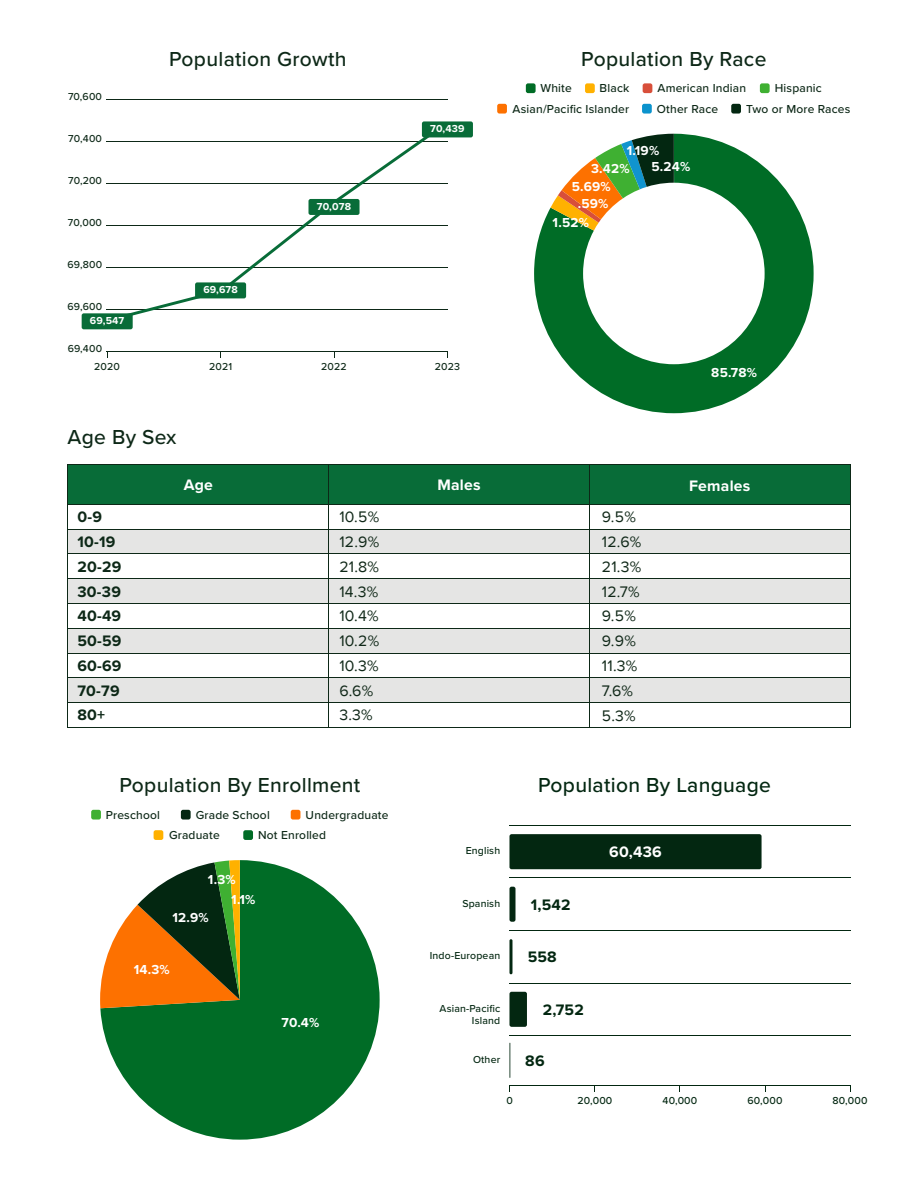
<style>
.page{position:relative;width:918px;height:1188px;background:#fff}
.page>*{position:absolute;margin:0;border:0;box-sizing:border-box;transform-origin:0 0}
.t1{font:500 21px "Proxima Nova";letter-spacing:.015em;color:#0d2817}
.t2{font:500 21px "Proxima Nova";letter-spacing:.015em;color:#032711}
.t3{font:15.75px/24.8px "Proxima Nova";letter-spacing:.015em;color:#102818;text-align:justify}
.t4{font:700 15.75px/24.8px "Proxima Nova";letter-spacing:.015em;color:#0d2817}
.t5{font:700 15.75px "Proxima Nova";letter-spacing:.015em;color:#fff}
.t6{font:700 15.75px "Proxima Nova";letter-spacing:.015em;color:#032711}
.t7{font:700 13.5px "Proxima Nova";letter-spacing:.015em;color:#fff}
.t8{font:500 12px "Proxima Nova";letter-spacing:.015em;color:#0d2817}
.t9{font:500 10.5px/12.6px "Proxima Nova";letter-spacing:.015em;color:#032711;text-align:right}
.t10{font:500 10.5px "Proxima Nova";letter-spacing:.015em;color:#0d2817}
.t11{font:700 10.5px "Proxima Nova";letter-spacing:.015em;color:#fff}
</style>
<div class="page">
<div style="left:68px;top:678px;width:782px;height:25px;background:#e5e5e4"></div>
<div style="left:68px;top:628px;width:782px;height:25px;background:#e5e5e4"></div>
<div style="left:68px;top:529px;width:782px;height:25px;background:#e5e5e4"></div>
<div style="left:68px;top:579px;width:782px;height:25px;background:#e5e5e4"></div>
<div style="left:68px;top:464px;width:782px;height:40px;background:#086c38"></div>
<hr style="left:68px;top:504px;width:782px;height:1px;background:#0d2817">
<hr style="left:68px;top:603px;width:782px;height:1px;background:#0d2817">
<hr style="left:68px;top:464px;width:782px;height:1px;background:#0d2817">
<hr style="left:68px;top:529px;width:782px;height:1px;background:#0d2817">
<hr style="left:68px;top:554px;width:782px;height:1px;background:#0d2817">
<hr style="left:68px;top:578px;width:782px;height:1px;background:#0d2817">
<hr style="left:68px;top:464px;width:1px;height:264px;background:#0d2817">
<hr style="left:328px;top:464px;width:1px;height:264px;background:#0d2817">
<hr style="left:589px;top:464px;width:1px;height:264px;background:#0d2817">
<hr style="left:850px;top:464px;width:1px;height:264px;background:#0d2817">
<hr style="left:68px;top:628px;width:782px;height:1px;background:#0d2817">
<hr style="left:68px;top:653px;width:782px;height:1px;background:#0d2817">
<hr style="left:68px;top:677px;width:782px;height:1px;background:#0d2817">
<hr style="left:68px;top:702px;width:782px;height:1px;background:#0d2817">
<hr style="left:68px;top:727px;width:782px;height:1px;background:#0d2817">
<div style="left:509px;top:834px;width:253px;height:35px;background:#032711;border-radius:2px"></div>
<hr style="left:509px;top:1085px;width:341px;height:1px;background:#032711">
<hr style="left:509px;top:1035px;width:341px;height:1px;background:#032711">
<hr style="left:509px;top:983px;width:341px;height:1px;background:#032711">
<hr style="left:509px;top:930px;width:341px;height:1px;background:#032711">
<hr style="left:509px;top:878px;width:341px;height:1px;background:#032711">
<hr style="left:509px;top:825px;width:341px;height:1px;background:#032711">
<div style="left:509px;top:887px;width:7px;height:35px;background:#032711;border-radius:2px"></div>
<hr style="left:509px;top:939px;width:3px;height:35px;background:#032711;border-radius:2px">
<div style="left:509px;top:992px;width:18px;height:35px;background:#032711;border-radius:2px"></div>
<hr style="left:509px;top:1043px;width:1px;height:35px;background:#032711">
<hr style="left:107px;top:141px;width:341px;height:1px;background:#0d2817">
<hr style="left:107px;top:183px;width:341px;height:1px;background:#0d2817">
<hr style="left:107px;top:225px;width:341px;height:1px;background:#0d2817">
<hr style="left:107px;top:267px;width:341px;height:1px;background:#0d2817">
<hr style="left:107px;top:309px;width:341px;height:1px;background:#0d2817">
<hr style="left:107px;top:351px;width:341px;height:1px;background:#0d2817">
<hr style="left:107px;top:99px;width:341px;height:1px;background:#0d2817">
<div style="left:82px;top:313px;width:51px;height:16px;background:#086c38;border-radius:2px"></div>
<svg style="left:123px;top:296px;width:81px;height:22px"></svg>
<svg style="left:231px;top:212px;width:89px;height:76px"></svg>
<svg style="left:336px;top:131px;width:98px;height:68px"></svg>
<div style="left:195px;top:282px;width:51px;height:16px;background:#086c38;border-radius:2px"></div>
<div style="left:309px;top:199px;width:51px;height:16px;background:#086c38;border-radius:2px"></div>
<div style="left:422px;top:121px;width:51px;height:16px;background:#086c38;border-radius:2px"></div>
<svg style="left:100px;top:860px;width:280px;height:280px;fill:#006c26"></svg>
<svg style="left:100px;top:860px;width:140px;height:148px"></svg>
<div style="left:291px;top:810px;width:9px;height:10px;background:#fd7100;border-radius:2px"></div>
<div style="left:91px;top:810px;width:10px;height:10px;background:#3fb032;border-radius:2px"></div>
<div style="left:181px;top:810px;width:10px;height:10px;background:#032711;border-radius:2px"></div>
<div style="left:154px;top:830px;width:9px;height:10px;background:#ffb100;border-radius:2px"></div>
<div style="left:243px;top:830px;width:10px;height:10px;background:#006c26;border-radius:2px"></div>
<svg style="left:534px;top:134px;width:280px;height:279px;fill:#006c26"></svg>
<svg style="left:551px;top:134px;width:124px;height:140px"></svg>
<div style="left:760px;top:83px;width:10px;height:10px;background:#3fb032;border-radius:2px"></div>
<div style="left:526px;top:83px;width:10px;height:10px;background:#006c26;border-radius:2px"></div>
<div style="left:585px;top:83px;width:10px;height:10px;background:#ffb100;border-radius:2px"></div>
<div style="left:643px;top:83px;width:9px;height:10px;background:#d84f3a;border-radius:2px"></div>
<div style="left:497px;top:104px;width:10px;height:10px;background:#fd7100;border-radius:2px"></div>
<div style="left:642px;top:104px;width:10px;height:10px;background:#0b93cd;border-radius:2px"></div>
<div style="left:731px;top:104px;width:10px;height:10px;background:#032711;border-radius:2px"></div>
<div style="left:583px;top:183px;width:182px;height:181px;background:#fff;border-radius:50%"></div>
<p class="t10" style="left:68px;top:89px;width:36px">70,600</p>
<p class="t10" style="left:68px;top:131px;width:35px">70,400</p>
<p class="t10" style="left:68px;top:173px;width:36px">70,200</p>
<p class="t10" style="left:68px;top:215px;width:36px">70,000</p>
<p class="t10" style="left:68px;top:257px;width:36px">69,800</p>
<p class="t10" style="left:67px;top:299px;width:36px">69,600</p>
<p class="t11" style="left:90px;top:313px;width:36px">69,547</p>
<p class="t10" style="left:68px;top:340px;width:36px">69,400</p>
<h1 class="t1" style="left:169px;top:43px;width:179px">Population Growth</h1>
<p class="t11" style="left:203px;top:282px;width:36px">69,678</p>
<p class="t11" style="left:317px;top:199px;width:36px">70,078</p>
<p class="t11" style="left:430px;top:121px;width:36px">70,439</p>
<p class="t10" style="left:94px;top:359px;width:27px">2020</p>
<p class="t10" style="left:209px;top:359px;width:25px">2021</p>
<p class="t10" style="left:321px;top:359px;width:27px">2022</p>
<p class="t10" style="left:435px;top:359px;width:27px">2023</p>
<h1 class="t1" style="left:68px;top:421px;width:111px">Age By Sex</h1>
<h1 class="t1" style="left:581px;top:43px;width:187px">Population By Race</h1>
<p class="t8" style="left:540px;top:79px;width:33px">White</p>
<p class="t8" style="left:600px;top:79px;width:31px">Black</p>
<p class="t8" style="left:658px;top:79px;width:90px">American Indian</p>
<p class="t8" style="left:775px;top:79px;width:49px">Hispanic</p>
<p class="t8" style="left:513px;top:100px;width:118px">Asian/Pacific Islander</p>
<p class="t8" style="left:657px;top:100px;width:63px">Other Race</p>
<p class="t8" style="left:746px;top:100px;width:106px">Two or More Races</p>
<p class="t7" style="left:627px;top:140px;width:34px">1.19%</p>
<p class="t7" style="left:591px;top:159px;width:40px">3.42%</p>
<p class="t7" style="left:572px;top:177px;width:41px">5.69%</p>
<p class="t7" style="left:578px;top:193px;width:32px">.59%</p>
<p class="t7" style="left:553px;top:212px;width:38px">1.52%</p>
<p class="t7" style="left:651px;top:156px;width:40px">5.24%</p>
<p class="t7" style="left:711px;top:363px;width:47px">85.78%</p>
<h2 class="t4" style="left:77px;top:504px;width:45px">0-9<br>10-19<br>20-29<br>30-39</h2>
<h2 class="t4" style="left:77px;top:603px;width:46px">40-49<br>50-59<br>60-69<br>70-79<br>80+</h2>
<h2 class="t5" style="left:184px;top:473px;width:31px">Age</h2>
<h2 class="t5" style="left:689px;top:474px;width:63px">Females</h2>
<h2 class="t5" style="left:437px;top:473px;width:45px">Males</h2>
<h2 class="t3" style="left:339px;top:505px;width:41px">10.5% 12.9% 21.8%</h2>
<h2 class="t3" style="left:339px;top:579px;width:40px">14.3%</h2>
<h2 class="t3" style="left:339px;top:604px;width:41px">10.4%</h2>
<h2 class="t3" style="left:339px;top:629px;width:41px">10.2%</h2>
<h2 class="t3" style="left:339px;top:654px;width:41px">10.3%</h2>
<h2 class="t3" style="left:339px;top:678px;width:35px">6.6%</h2>
<h2 class="t3" style="left:339px;top:703px;width:35px">3.3%</h2>
<h2 class="t3" style="left:602px;top:505px;width:41px;text-align:left">9.5%<br>12.6%<br>21.3%</h2>
<h2 class="t3" style="left:602px;top:579px;width:39px">12.7%</h2>
<h2 class="t3" style="left:602px;top:604px;width:37px">9.5% 9.9% 11.3%</h2>
<h2 class="t3" style="left:602px;top:703px;width:35px">5.3%</h2>
<h2 class="t3" style="left:602px;top:678px;width:33px">7.6%</h2>
<h1 class="t1" style="left:119px;top:770px;width:242px">Population By Enrollment</h1>
<p class="t8" style="left:106px;top:806px;width:56px">Preschool</p>
<p class="t8" style="left:196px;top:806px;width:76px">Grade School</p>
<p class="t8" style="left:306px;top:806px;width:84px">Undergraduate</p>
<p class="t8" style="left:169px;top:826px;width:52px">Graduate</p>
<p class="t8" style="left:258px;top:826px;width:69px">Not Enrolled</p>
<p class="t7" style="left:208px;top:870px;width:29px">1.3%</p>
<p class="t7" style="left:172px;top:907px;width:38px">12.9%</p>
<p class="t7" style="left:134px;top:960px;width:38px">14.3%</p>
<p class="t7" style="left:231px;top:890px;width:26px">1.1%</p>
<p class="t7" style="left:281px;top:1012px;width:39px">70.4%</p>
<h1 class="t2" style="left:538px;top:770px;width:234px">Population By Language</h1>
<p class="t9" style="left:466px;top:844px;width:36px">English</p>
<h2 class="t5" style="left:609px;top:840px;width:54px">60,436</h2>
<h2 class="t6" style="left:531px;top:893px;width:41px">1,542</h2>
<h2 class="t6" style="left:528px;top:945px;width:31px">558</h2>
<p class="t9" style="left:462px;top:897px;width:39px">Spanish</p>
<p class="t9" style="left:430px;top:949px;width:72px">Indo-European</p>
<p class="t9" style="left:440px;top:1002px;width:62px">Asian-Pacific<br>Island</p>
<p class="t9" style="left:473px;top:1053px;width:29px">Other</p>
<h2 class="t6" style="left:543px;top:998px;width:42px">2,752</h2>
<h2 class="t6" style="left:525px;top:1049px;width:21px">86</h2>
<p class="t9" style="left:577px;top:1094px;width:36px">20,000</p>
<p class="t9" style="left:663px;top:1094px;width:36px">40,000</p>
<p class="t9" style="left:748px;top:1094px;width:37px">60,000</p>
<p class="t9" style="left:507px;top:1094px;width:8px">0</p>
<p class="t9" style="left:833px;top:1094px;width:36px">80,000</p>
</div>
